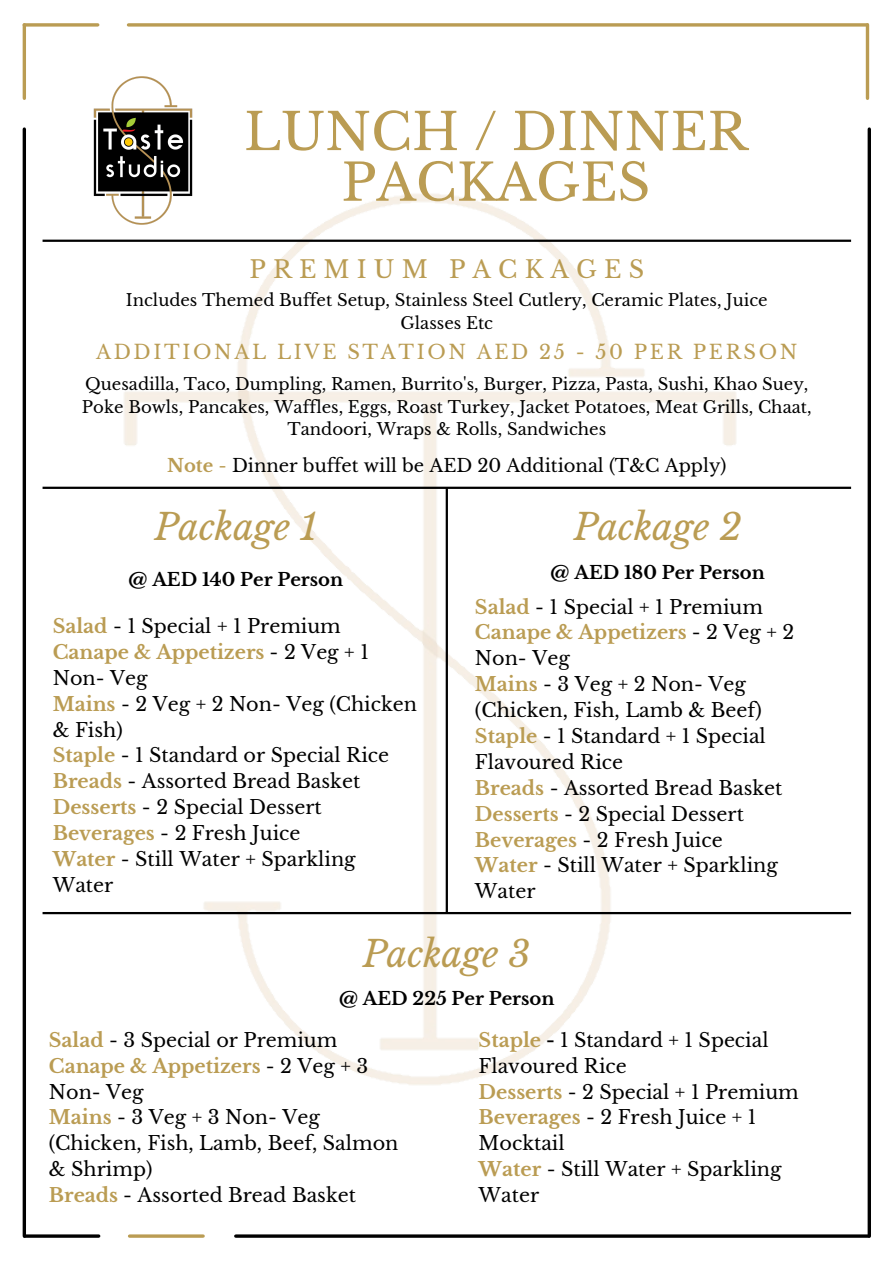
<style>
.page{position:relative;width:894px;height:1264px;background:#fff}
.page>*{position:absolute;margin:0;border:0;box-sizing:border-box;transform-origin:0 0}
.t1{font:51px/50.7px "Libre Baskerville";color:#ba9c53;text-align:center}
.t2{font:italic 36px "Libre Baskerville";color:#ba9c53}
.t3{font:24px "Libre Baskerville";letter-spacing:.295em;color:#ba9c53}
.t4{font:19.5px "Libre Baskerville";letter-spacing:.135em;color:#ba9c53}
.t5{font:19.2px/25.8px "Libre Baskerville";color:#000}
.t6{font:700 18px "Libre Baskerville";color:#000}
.t7{font:18px "Libre Baskerville";color:#000}
.t8{font:16.5px/22.5px "Libre Baskerville";color:#000;text-align:center}
.s1{font-weight:700;color:#ba9c53}
.s2{color:#ba9c53}
.s3{font-weight:700}
</style>
<div class="page">
<svg style="left:128px;top:23px;width:739px;height:4px;background:#c4aa6d"></svg>
<svg style="left:24px;top:23px;width:74px;height:4px"></svg>
<hr style="left:23px;top:25px;width:3px;height:73px;background:#ba9c53">
<hr style="left:865px;top:25px;width:3px;height:73px;background:#ba9c53">
<hr style="left:23px;top:129px;width:3px;height:1107px;background:#000">
<hr style="left:25px;top:1234px;width:74px;height:3px;background:#000">
<hr style="left:129px;top:1234px;width:74px;height:3px;background:#ba9c53">
<hr style="left:236px;top:1234px;width:632px;height:3px;background:#000">
<hr style="left:867px;top:129px;width:3px;height:1107px;background:#000">
<img style="left:81px;top:193px;width:731px;height:892px">
<hr style="left:43px;top:486px;width:807px;height:3px;background:#000">
<hr style="left:445px;top:488px;width:3px;height:425px;background:#000">
<hr style="left:43px;top:912px;width:807px;height:2px;background:#000">
<hr style="left:43px;top:240px;width:807px;height:2px;background:#000">
<img style="left:92px;top:76px;width:102px;height:152px">
<h5 class="t1" style="left:244px;top:107px;width:505px">LUNCH / DINNER<br>PACKAGES</h5>
<p class="t3" style="left:249px;top:254px;width:396px">PREMIUM PACKAGES</p>
<p class="t8" style="left:126px;top:289px;width:643px">Includes Themed Buffet Setup, Stainless Steel Cutlery, Ceramic Plates, Juice<br>Glasses Etc</p>
<h1 class="t4" style="left:96px;top:340px;width:702px">ADDITIONAL LIVE STATION AED 25 - 50 PER PERSON</h1>
<p class="t8" style="left:82px;top:373px;width:731px">Quesadilla, Taco, Dumpling, Ramen, Burrito's, Burger, Pizza, Pasta, Sushi, Khao Suey,<br>Poke Bowls, Pancakes, Waffles, Eggs, Roast Turkey, Jacket Potatoes, Meat Grills, Chaat,<br>Tandoori, Wraps &amp; Rolls, Sandwiches</p>
<h2 class="t7" style="left:167px;top:455px;width:560px"><span class="s1">Note</span> <span class="s2">-</span> Dinner buffet will be AED 20 Additional (T&amp;C Apply)</h2>
<p class="t2" style="left:154px;top:505px;width:164px">Package 1</p>
<p class="t6" style="left:128px;top:568px;width:216px">@ AED 140 Per Person</p>
<p class="t5" style="left:53px;top:613px;width:365px"><span class="s1">Salad</span> - 1 Special + 1 Premium<br><span class="s1">Canape &amp; Appetizers</span> - 2 Veg + 1<br>Non- Veg<br><span class="s1">Mains</span> - 2 Veg + 2 Non- Veg (Chicken &amp; Fish)<br><span class="s1">Staple</span> - 1 Standard or Special Rice<br><span class="s1">Breads</span> - Assorted Bread Basket<br><span class="s1">Desserts</span> - 2 Special Dessert<br><span class="s1">Beverages</span> - 2 Fresh Juice<br><span class="s1">Water</span> - Still Water + Sparkling<br>Water</p>
<p class="t2" style="left:573px;top:505px;width:170px">Package 2</p>
<p class="t6" style="left:550px;top:561px;width:216px">@ AED 180 Per Person</p>
<p class="t5" style="left:475px;top:594px;width:321px"><span class="s1">Salad</span> - 1 Special + 1 Premium<br><span class="s1">Canape &amp; Appetizers</span> - 2 Veg + 2<br>Non- Veg<br><span class="s1">Mains</span> - 3 Veg + 2 Non- Veg (Chicken, Fish, Lamb &amp; Beef)<br><span class="s1">Staple</span> - 1 Standard + 1 Special<br>Flavoured Rice<br><span class="s1">Breads</span> - Assorted Bread Basket<br><span class="s1">Desserts</span> - 2 Special Dessert<br><span class="s1">Beverages</span> - 2 Fresh Juice<br><span class="s1">Water</span> - Still Water + Sparkling<br>Water</p>
<h3 class="t2" style="left:363px;top:932px;width:169px">Package 3</h3>
<p class="t6" style="left:339px;top:988px;width:217px">@ AED 225 Per Person</p>
<h2 class="t5" style="left:49px;top:1027px;width:351px"><span class="s1">Salad</span> - 3 Special or Premium<br><span class="s1">Canape &amp; Appetizers</span> - 2 Veg + 3<br>Non- Veg<br><span class="s1">Mains</span> - 3 Veg + 3 Non- Veg (Chicken, Fish, Lamb, Beef, Salmon &amp; Shrimp)<br><span class="s1">Breads</span> - Assorted Bread Basket</h2>
<h5 class="t5" style="left:478px;top:1027px;width:321px"><span class="s1">Staple</span> <span class="s3">-</span> 1 Standard + 1 Special<br>Flavoured Rice<br><span class="s1">Desserts</span> - 2 Special + 1 Premium<br><span class="s1">Beverages</span> - 2 Fresh Juice + 1<br>Mocktail<br><span class="s1">Water</span> - Still Water + Sparkling<br>Water</h5>
</div>
